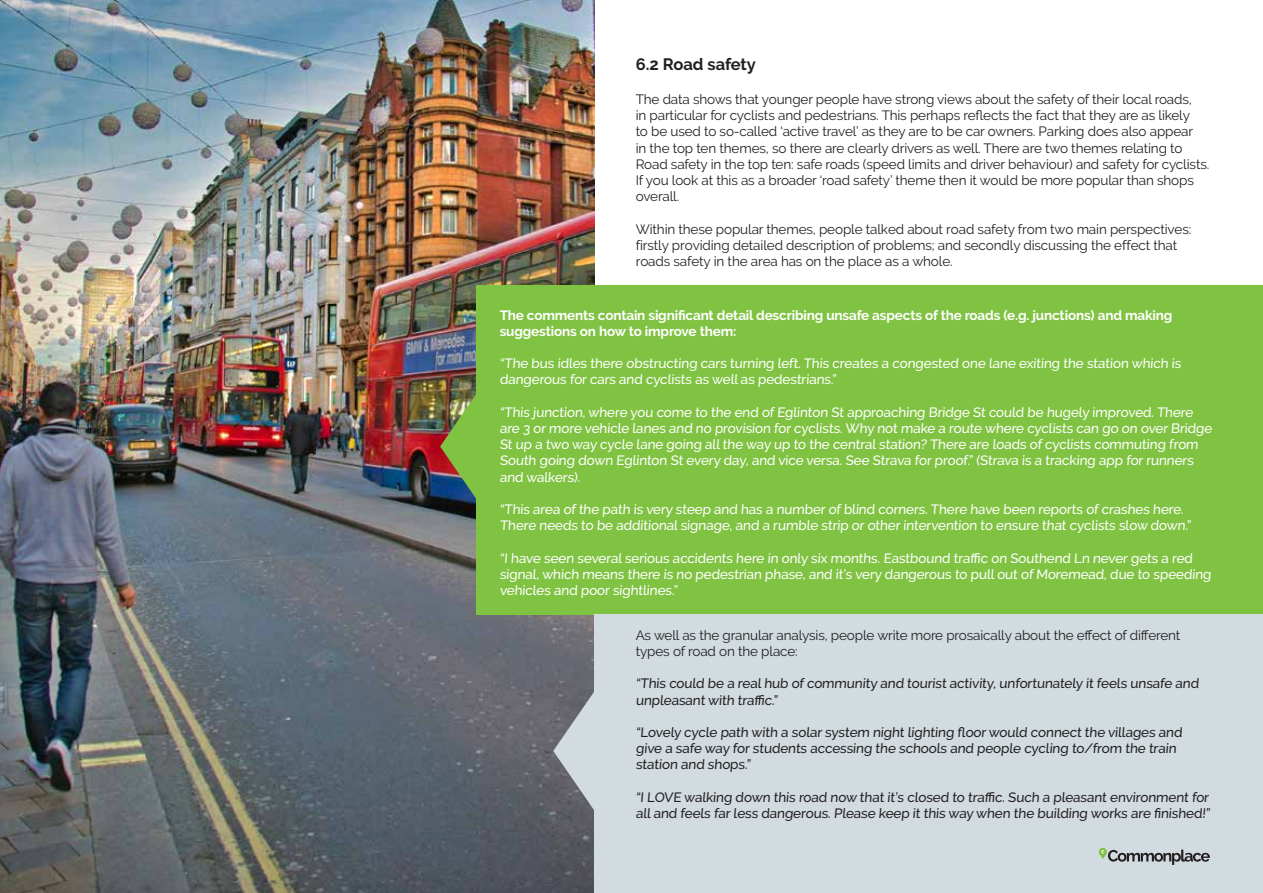
<style>
.page{position:relative;width:1263px;height:893px;background:#fff}
.page>*{position:absolute;margin:0;border:0;box-sizing:border-box;transform-origin:0 0}
.t1{font:700 16.5px "Raleway";color:#231f20}
.t2{font:500 13.5px/16.2px "Raleway";letter-spacing:-.02em;color:#fff}
.t3{font:13.5px/16.2px "Raleway";letter-spacing:-.01em;color:#231f20}
.t4{font:500 13.5px/16.2px "Raleway";letter-spacing:-.02em;color:#231f20}
.t5{font:700 13.5px/16.2px "Raleway";letter-spacing:-.01em;color:#fff}
.s1{font-style:inherit}
</style>
<div class="page">
<img style="left:0;top:0;width:594px;height:893px">
<div style="left:476px;top:285px;width:787px;height:330px;background:#80c342"></div>
<div style="left:594px;top:615px;width:669px;height:278px;background:#d2dbe0"></div>
<svg style="left:1099px;top:848px;width:111px;height:17px"></svg>
<img style="left:440px;top:372px;width:36px;height:148px">
<svg style="left:553px;top:677px;width:41px;height:148px;background:#8e9297"></svg>
<p class="t1" style="left:636px;top:54px;width:122px">6.2 Road safety</p>
<p class="t3" style="left:636px;top:91px;width:575px">The data shows that younger people have strong views about the safety of their local roads,<br>in particular for cyclists and pedestrians. This perhaps reflects the fact that they are as likely<br>to be used to so-called ‘active travel’ as they are to be car owners. Parking does also appear<br>in the top ten themes, so there are clearly drivers as well. There are two themes relating to Road safety in the top ten: safe roads (speed limits and driver behaviour) and safety for cyclists.<br>If you look at this as a broader ‘road safety’ theme then it would be more popular than shops overall.</p>
<p class="t3" style="left:636px;top:221px;width:557px">Within these popular themes, people talked about road safety from two main perspectives: firstly providing detailed description of problems; and secondly discussing the effect that roads safety in the area ha<span class="s1">s</span> on the place as a whole.</p>
<p class="t5" style="left:500px;top:307px;width:674px">The comments contain significant detail describing unsafe aspects of the roads (e.g. junctions) and making suggestions on how to improve them:</p>
<p class="t2" style="left:500px;top:355px;width:684px">“The bus idles there obstructing cars turning left. This creates a congested one lane exiting the station which is dangerous for cars and cyclists as well as pedestrians.”</p>
<p class="t2" style="left:500px;top:404px;width:715px">“This junction, where you come to the end of Eglinton St approaching Bridge St could be hugely improved. There are 3 or more vehicle lanes and no provision for cyclists. Why not make a route where cyclists can go on over Bridge St up a two way cycle lane going all the way up to the central station? There are loads of cyclists commuting from South going down Eglinton St every day, and vice versa. See Strava for proof.” (Strava is a tracking app for runners and walkers).</p>
<p class="t2" style="left:500px;top:501px;width:694px">“This area of the path is very steep and has a number of blind corners. There have been reports of crashes here.<br>There needs to be additional signage, and a rumble strip or other intervention to ensure that cyclists slow down.”</p>
<p class="t2" style="left:500px;top:550px;width:714px">“I have seen several serious accidents here in only six months. Eastbound traffic on Southend Ln never gets a red signal, which means there is no pedestrian phase, and it’s very dangerous to pull out of Moremead, due to speeding vehicles and poor sightlines.”</p>
<p class="t3" style="left:636px;top:627px;width:546px">As well as the granular analysis, people write more prosaically about the effect of different types of road on the place:</p>
<p class="t4" style="left:636px;top:676px;width:566px">“This could be a real hub of community and tourist activity, unfortunately it feels unsafe and unpleasant with traffic.”</p>
<p class="t4" style="left:636px;top:724px;width:549px">“Lovely cycle path with a solar system night lighting floor would connect the villages and give a safe way for students accessing the schools and people cycling to/from the train station and shops.”</p>
<p class="t4" style="left:636px;top:789px;width:577px">“I LOVE walking down this road now that it’s closed to traffic. Such a pleasant environment for all and feels far less dangerous. Please keep it this way when the building works are finished!”</p>
</div>
